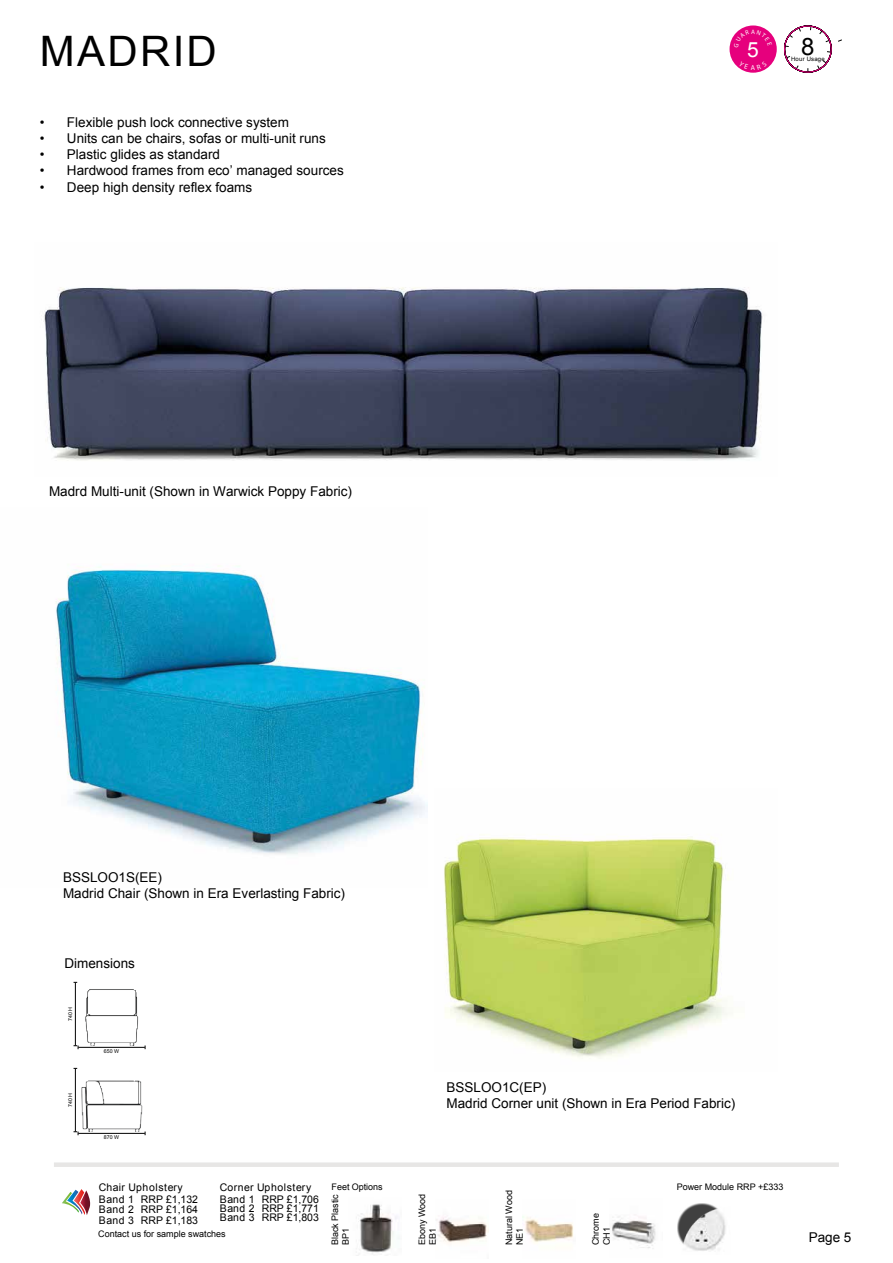
<style>
.page{position:relative;width:893px;height:1263px;background:#fff}
.page>*{position:absolute;margin:0;border:0;box-sizing:border-box;transform-origin:0 0}
.t1{font:42px "Arial";letter-spacing:.055em;color:#000}
.t2{font:24px "Arial";color:#000}
.t3{font:21px "Arial";color:#fff}
.t4{font:13.5px/16.2px "Arial";color:#000}
.t5{font:10.5px/12px "Arial";letter-spacing:.055em;color:#000}
.t6{font:10.5px/10.5px "Arial";color:#000}
.t7{font:9px/10.8px "Arial";color:#000}
.t8{font:6px "Arial";letter-spacing:.055em;color:#000}
.t9{font:5.25px "Arial";color:#000}
</style>
<div class="page">
<img style="left:43px;top:287px;width:720px;height:174px">
<img style="left:56px;top:565px;width:371px;height:289px">
<img style="left:444px;top:837px;width:285px;height:222px">
<div style="left:729px;top:25px;width:48px;height:48px;background:#e6007d;border-radius:50%"></div>
<svg style="left:784px;top:25px;width:58px;height:48px"></svg>
<img style="left:677px;top:1203px;width:49px;height:48px">
<div style="left:54px;top:1162px;width:785px;height:5px;background:#e3e2e1"></div>
<hr style="left:78px;top:1047px;width:67px;height:1px;background:#000">
<hr style="left:78px;top:1133px;width:67px;height:1px;background:#000">
<hr style="left:75px;top:982px;width:1px;height:63px;background:#000">
<hr style="left:75px;top:1068px;width:1px;height:63px;background:#000">
<svg style="left:74px;top:1045px;width:5px;height:4px"></svg>
<svg style="left:74px;top:1131px;width:5px;height:4px"></svg>
<img style="left:78px;top:989px;width:68px;height:57px">
<img style="left:78px;top:1080px;width:68px;height:52px">
<img style="left:612px;top:1216px;width:44px;height:32px">
<svg style="left:62px;top:1189px;width:28px;height:26px"></svg>
<img style="left:356px;top:1204px;width:44px;height:52px">
<img style="left:523px;top:1216px;width:50px;height:28px">
<img style="left:436px;top:1217px;width:52px;height:26px">
<svg style="left:734px;top:30px;width:38px;height:6px"></svg>
<h1 class="t1" style="left:40px;top:23px;width:178px">MADRID</h1>
<p class="t4" style="left:40px;top:114px;width:251px">• Flexible push lock connective system</p>
<p class="t4" style="left:40px;top:130px;width:287px">• Units can be chairs, sofas or multi-unit runs</p>
<p class="t4" style="left:40px;top:146px;width:182px">• Plastic glides as standard</p>
<p class="t4" style="left:40px;top:163px;width:305px">• Hardwood frames from eco’ managed sources</p>
<p class="t4" style="left:40px;top:179px;width:214px">• Deep high density reflex foams</p>
<p class="t4" style="left:49px;top:483px;width:305px">Madrd Multi-unit (Shown in Warwick Poppy Fabric)</p>
<h3 class="t3" style="left:747px;top:36px;width:13px">5</h3>
<h2 class="t2" style="left:801px;top:31px;width:15px">8</h2>
<p class="t8" style="left:791px;top:55px;width:35px">Hour Usage</p>
<p class="t4" style="left:63px;top:869px;width:284px">BSSLOO1S(EE)<br>Madrid Chair (Shown in Era Everlasting Fabric)</p>
<p class="t4" style="left:64px;top:955px;width:72px">Dimensions</p>
<p class="t9" style="left:67px;top:1021px;width:16px;rotate:-90deg">740 H</p>
<p class="t9" style="left:67px;top:1107px;width:16px;rotate:-90deg">740 H</p>
<p class="t9" style="left:104px;top:1048px;width:17px">650 W</p>
<p class="t9" style="left:104px;top:1134px;width:17px">870 W</p>
<p class="t4" style="left:446px;top:1079px;width:290px">BSSLOO1C(EP)<br>Madrid Corner unit (Shown in Era Period Fabric)</p>
<p class="t5" style="left:99px;top:1181px;width:101px">Chair Upholstery<br>Band 1 RRP £1,132</p>
<p class="t6" style="left:99px;top:1204px;width:101px">Band 2 RRP £1,164<br>Band 3 RRP £1,183</p>
<p class="t5" style="left:220px;top:1181px;width:101px">Corner Upholstery<br>Band 1 RRP £1,706</p>
<p class="t6" style="left:220px;top:1203px;width:101px;line-height:9.3px">Band 2 RRP £1,771<br>Band 3 RRP £1,803</p>
<p class="t7" style="left:98px;top:1228px;width:129px">Contact us for sample swatches</p>
<p class="t7" style="left:332px;top:1181px;width:53px">Feet Options</p>
<p class="t7" style="left:330px;top:1245px;width:53px;rotate:-90deg">Black Plastic<br>BP1</p>
<p class="t7" style="left:417px;top:1245px;width:53px;rotate:-90deg">Ebony Wood<br>EB1</p>
<p class="t7" style="left:504px;top:1245px;width:57px;rotate:-90deg">Natural Wood<br>NE1</p>
<p class="t7" style="left:590px;top:1245px;width:34px;rotate:-90deg">Chrome<br>CH1</p>
<p class="t7" style="left:677px;top:1181px;width:108px">Power Module RRP +£333</p>
<p class="t4" style="left:809px;top:1229px;width:44px">Page 5</p>
</div>
